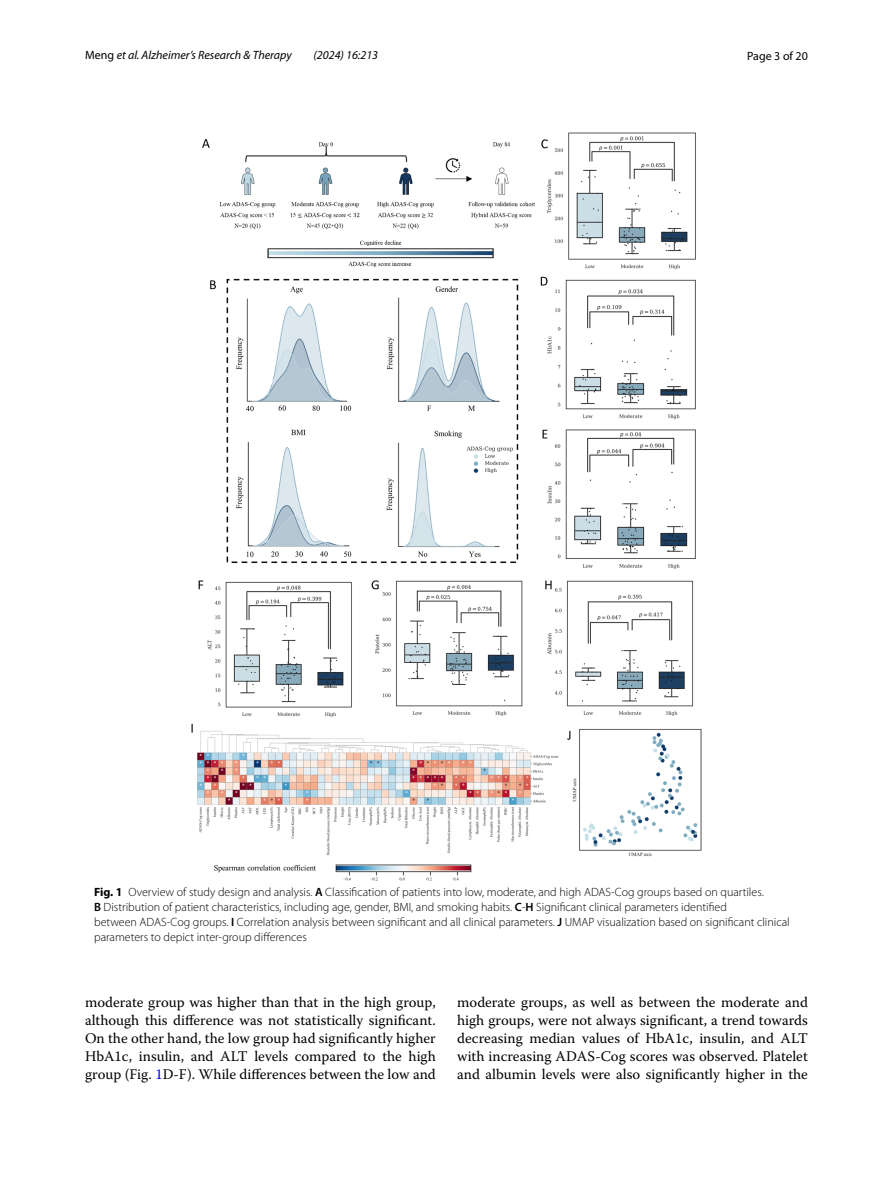
<style>
.page{position:relative;width:893px;height:1187px;background:#fff}
.page>*{position:absolute;margin:0;border:0;box-sizing:border-box;transform-origin:0 0}
.t1{font:14.7px/18px "Warnock Pro";color:#000;text-align:justify}
.t2{font:300 12px/15px "Myriad Pro";color:#000}
.t3{font:italic 12px "Myriad Pro";color:#000}
.t4{font:12px "Myriad Pro";color:#000}
.s1{font-style:normal}
.s2{font-weight:700}
.s3{font-weight:600}
.s4{color:#00f}
</style>
<div class="page">
<img style="left:191px;top:133px;width:511px;height:747px">
<p class="t3" style="left:85px;top:48px;width:208px"><span class="s1">Meng</span> et al. Alzheimer’s Research &amp; Therapy</p>
<p class="t3" style="left:314px;top:48px;width:66px">(2024) 16:213</p>
<p class="t4" style="left:747px;top:48px;width:62px">Page 3 of 20</p>
<p class="t2" style="left:94px;top:884px;width:697px"><span class="s2">Fig. 1</span> Overview of study design and analysis. <span class="s3">A</span> Classification of patients into low, moderate, and high ADAS-Cog groups based on quartiles.<br><span class="s3">B</span> Distribution of patient characteristics, including age, gender, BMI, and smoking habits. <span class="s3">C</span>-<span class="s3">H</span> Significant clinical parameters identified<br>between ADAS-Cog groups. <span class="s3">I</span> Correlation analysis between significant and all clinical parameters. <span class="s3">J</span> UMAP visualization based on significant clinical parameters to depict inter-group differences</p>
<p class="t1" style="left:85px;top:992px;width:352px">moderate group was higher than that in the high group, although this difference was not statistically significant.<br>On the other hand, the low group had significantly higher HbA1c, insulin, and ALT levels compared to the high group (Fig. <span class="s4">1</span>D-F). While differences between the low and</p>
<p class="t1" style="left:457px;top:992px;width:352px">moderate groups, as well as between the moderate and high groups, were not always significant, a trend towards decreasing median values of HbA1c, insulin, and ALT with increasing ADAS-Cog scores was observed. Platelet and albumin levels were also significantly higher in the</p>
</div>
